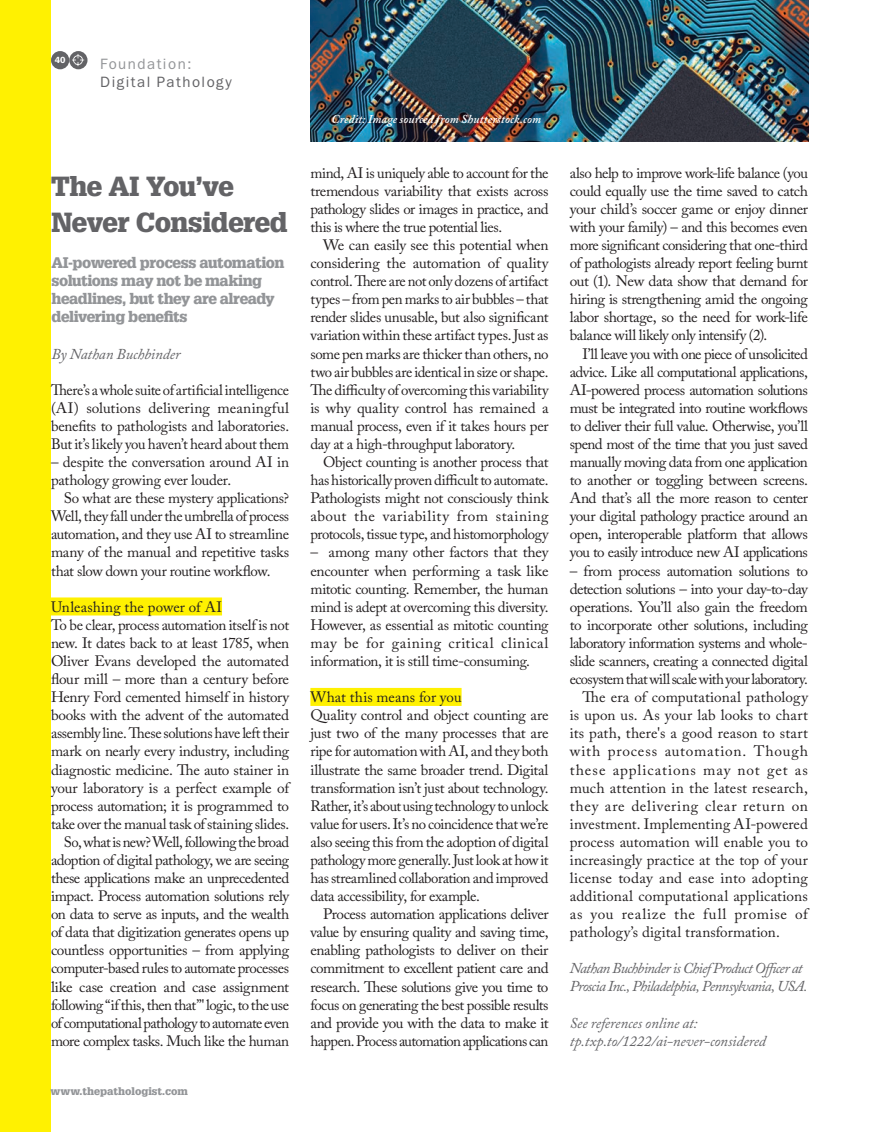
<style>
.page{position:relative;width:893px;height:1132px;background:#fff}
.page>*{position:absolute;margin:0;border:0;box-sizing:border-box;transform-origin:0 0}
.UF-Head{font:900 27px/36.2px "Glypha LT Std";letter-spacing:-.02em;color:#636366}
.Copy_-_indent{font:15px/18px "Adobe Caslon Pro";letter-spacing:-.025em;color:#231f20;text-align:justify}
.UF-Subhead-H6_-_50{font:900 15px/18px "Glypha LT Std";letter-spacing:-.03em;color:#939598}
.UF-Subhead-H6_-_50-2{font:italic 15px/18px "Adobe Caslon Pro";letter-spacing:-.045em;color:#636366}
.Copy_-_indent-2{font:italic 15px "Adobe Caslon Pro";letter-spacing:-.005em;color:#636366}
.Body{font:15px/18px "ITC Franklin Gothic Std";letter-spacing:.1em;color:#636366}
.Copy_-_indent-3{font:15px "Adobe Caslon Pro";letter-spacing:.01em;color:#231f20}
.Copy_-_indent-4{font:15px "Adobe Caslon Pro";letter-spacing:.005em;color:#231f20}
.UF-Subhead-H6_-_50-3{font:italic 15px "Adobe Caslon Pro";letter-spacing:-.005em;color:#636366}
.Figure{font:italic 600 12px "Adobe Caslon Pro";letter-spacing:.01em;color:#fff}
.t1{font:900 10.5px "Glypha LT Std";color:#939598}
.t2{font:600 9px "ITC Franklin Gothic Std";color:#fff}
.s1{color:#939598}
</style>
<div class="page">
<div style="left:51px;top:51px;width:18px;height:18px;background:#636366;border-radius:50%"></div>
<svg style="left:69px;top:51px;width:19px;height:18px"></svg>
<svg style="left:72px;top:54px;width:13px;height:13px"></svg>
<div style="left:0;top:0;width:51px;height:1131px;background:#fff101"></div>
<div style="left:51px;top:597px;width:171px;height:18px;background:#fff101"></div>
<div style="left:310px;top:687px;width:152px;height:18px;background:#fff101"></div>
<img style="left:310px;top:0;width:498px;height:141px">
<p class="t2" style="left:55px;top:55px;width:12px">40</p>
<p class="Body" style="left:100px;top:55px;width:133px"><span class="s1">Foundation:<br></span>Digital Pathology</p>
<h4 class="UF-Head" style="left:52px;top:168px;width:238px">The AI You’ve<br>Never Considered</h4>
<p class="UF-Subhead-H6_-_50" style="left:52px;top:254px;width:234px">AI-powered process automation solutions may not be making headlines, but they are already delivering benefits</p>
<p class="UF-Subhead-H6_-_50-3" style="left:52px;top:344px;width:130px">By Nathan Buchbinder</p>
<p class="Copy_-_indent" style="left:51px;top:380px;width:240px">There’s a whole suite of artificial intelligence (AI) solutions delivering meaningful benefits to pathologists and laboratories.<br>But it’s likely you haven’t heard about them</p>
<p class="Copy_-_indent" style="left:51px;top:452px;width:240px">– despite the conversation around AI in pathology growing ever louder.</p>
<p class="Copy_-_indent" style="left:51px;top:489px;width:240px;text-indent:13px">So what are these mystery applications?<br>Well, they fall under the umbrella of process automation, and they use AI to streamline many of the manual and repetitive tasks that slow down your routine workflow.</p>
<p class="Copy_-_indent-3" style="left:51px;top:597px;width:173px">Unleashing the power of AI</p>
<p class="Copy_-_indent" style="left:51px;top:615px;width:240px">To be clear, process automation itself is not new. It dates back to at least 1785, when Oliver Evans developed the automated flour mill – more than a century before Henry Ford cemented himself in history books with the advent of the automated assembly line. These solutions have left their mark on nearly every industry, including diagnostic medicine. The auto stainer in your laboratory is a perfect example of process automation; it is programmed to take over the manual task of staining slides.</p>
<p class="Copy_-_indent" style="left:51px;top:832px;width:240px;text-indent:13px">So, what is new? Well, following the broad adoption of digital pathology, we are seeing these applications make an unprecedented impact. Process automation solutions rely on data to serve as inputs, and the wealth of data that digitization generates opens up countless opportunities – from applying computer-based rules to automate processes like case creation and case assignment following “if this, then that”' logic, to the use of computational pathology to automate even more complex tasks. Much like the human</p>
<p class="t1" style="left:51px;top:1084px;width:139px">www.thepathologist.com</p>
<p class="Figure" style="left:331px;top:112px;width:211px">Credit: Image sourced from Shutterstock.com</p>
<p class="Copy_-_indent" style="left:310px;top:163px;width:240px">mind, AI is uniquely able to account for the tremendous variability that exists across pathology slides or images in practice, and this is where the true potential lies.</p>
<p class="Copy_-_indent" style="left:310px;top:236px;width:240px;text-indent:13px">We can easily see this potential when considering the automation of quality control. There are not only dozens of artifact types – from pen marks to air bubbles – that render slides unusable, but also significant variation within these artifact types. Just as some pen marks are thicker than others, no two air bubbles are identical in size or shape.<br>The difficulty of overcoming this variability is why quality control has remained a manual process, even if it takes hours per day at a high-throughput laboratory.</p>
<p class="Copy_-_indent" style="left:310px;top:452px;width:240px;text-indent:13px">Object counting is another process that has historically proven difficult to automate.<br>Pathologists might not consciously think about the variability from staining protocols, tissue type, and histomorphology</p>
<p class="Copy_-_indent" style="left:310px;top:543px;width:240px">– among many other factors that they encounter when performing a task like mitotic counting. Remember, the human mind is adept at overcoming this diversity.<br>However, as essential as mitotic counting may be for gaining critical clinical information, it is still time-consuming.</p>
<p class="Copy_-_indent-4" style="left:310px;top:688px;width:153px">What this means for you</p>
<p class="Copy_-_indent" style="left:310px;top:705px;width:240px">Quality control and object counting are just two of the many processes that are ripe for automation with AI, and they both illustrate the same broader trend. Digital transformation isn’t just about technology.<br>Rather, it’s about using technology to unlock value for users. It’s no coincidence that we’re also seeing this from the adoption of digital pathology more generally. Just look at how it has streamlined collaboration and improved data accessibility, for example.</p>
<p class="Copy_-_indent" style="left:310px;top:904px;width:240px;text-indent:13px">Process automation applications deliver value by ensuring quality and saving time, enabling pathologists to deliver on their commitment to excellent patient care and research. These solutions give you time to focus on generating the best possible results and provide you with the data to make it happen. Process automation applications can</p>
<p class="Copy_-_indent" style="left:570px;top:163px;width:240px">also help to improve work-life balance (you could equally use the time saved to catch your child’s soccer game or enjoy dinner with your family) – and this becomes even more significant considering that one-third of pathologists already report feeling burnt out (1). New data show that demand for hiring is strengthening amid the ongoing labor shortage, so the need for work-life balance will likely only intensify (2).</p>
<p class="Copy_-_indent" style="left:570px;top:344px;width:240px;text-indent:13px">I’ll leave you with one piece of unsolicited advice. Like all computational applications, AI-powered process automation solutions must be integrated into routine workflows to deliver their full value. Otherwise, you’ll spend most of the time that you just saved manually moving data from one application to another or toggling between screens.<br>And that’s all the more reason to center your digital pathology practice around an open, interoperable platform that allows you to easily introduce new AI applications</p>
<p class="Copy_-_indent" style="left:570px;top:561px;width:240px">– from process automation solutions to detection solutions – into your day-to-day operations. You’ll also gain the freedom to incorporate other solutions, including laboratory information systems and whole&shy;slide scanners, creating a connected digital ecosystem that will scale with your laboratory.</p>
<p class="Copy_-_indent" style="left:570px;top:687px;width:240px;text-indent:13px">The era of computational pathology is upon us. As your lab looks to chart its path, there's a good reason to start with process automation. Though these applications may not get as much attention in the latest research, they are delivering clear return on investment. Implementing AI-powered process automation will enable you to increasingly practice at the top of your license today and ease into adopting additional computational applications as you realize the full promise of pathology’s digital transformation.</p>
<p class="UF-Subhead-H6_-_50-2" style="left:570px;top:958px;width:239px">Nathan Buchbinder is Chief Product Officer at<br>Proscia Inc., Philadelphia, Pennsylvania, USA.</p>
<p class="Copy_-_indent-2" style="left:570px;top:1013px;width:129px">See references online at:</p>
<p class="Copy_-_indent-2" style="left:570px;top:1031px;width:198px">tp.txp.to/1222/ai-never-considered</p>
</div>
